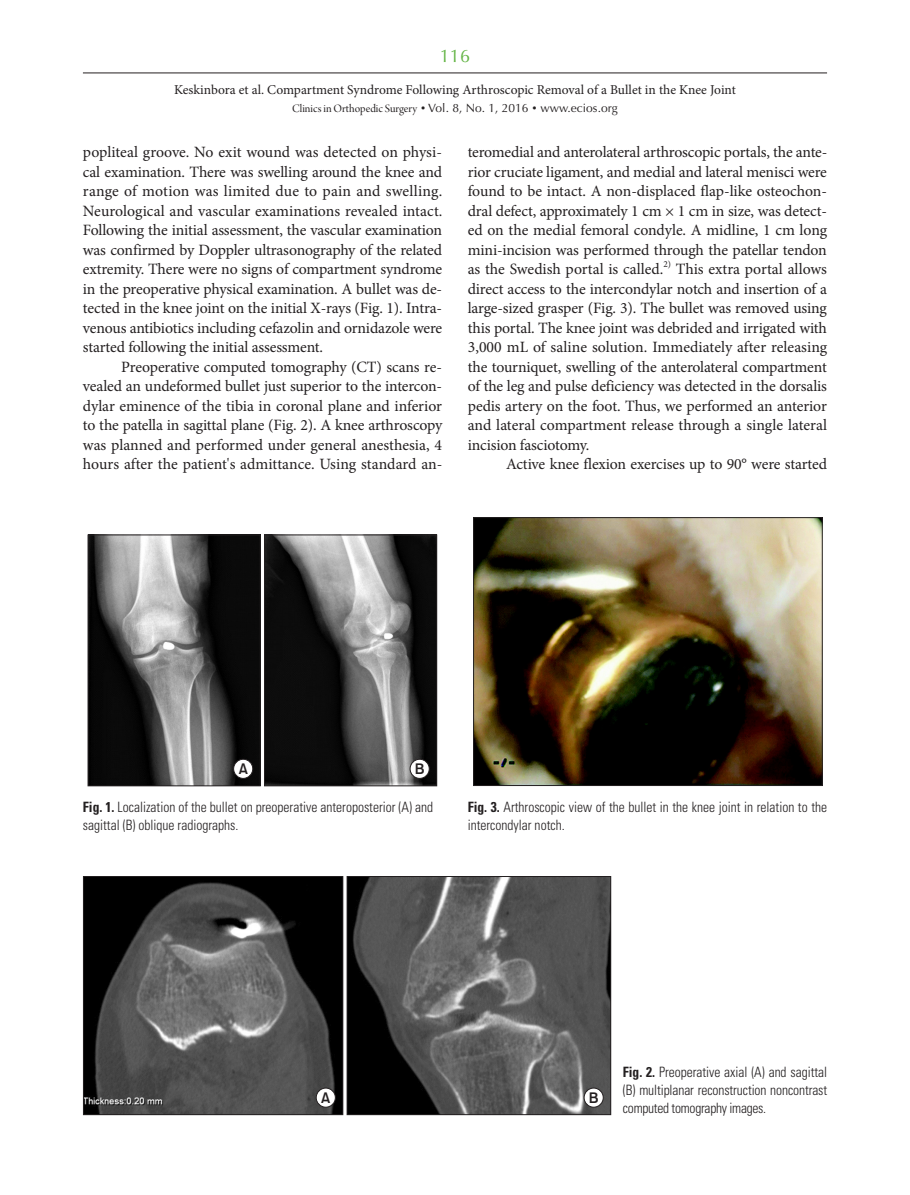
<style>
.page{position:relative;width:910px;height:1195px;background:#fff}
.page>*{position:absolute;margin:0;border:0;box-sizing:border-box;transform-origin:0 0}
.t1{font:18px "Optima LT Std";color:#63b445}
.t2{font:15.75px/19.5px "Minion Pro";letter-spacing:-.01em;color:#231f20;text-align:justify}
.t3{font:15px "Gothic 725 BT Bold A";color:#231f20}
.t4{font:300 condensed 14.25px/18px "Univers";color:#231f20;scale:.95 1}
.t5{font:13.5px "Minion Pro";color:#231f20}
.t6{font:12px "Optima LT Std";color:#231f20}
.t7{font:9.15px "Minion Pro";color:#231f20}
.s1{font-family:"Arno Pro Display"}
.s2{font-size:9px}
.s3{font-weight:700}
</style>
<div class="page">
<hr style="left:83px;top:73px;width:744px;height:1px;background:#231f20">
<svg style="left:88px;top:534px;width:349px;height:252px;background:#4f4f4f"></svg>
<img style="left:85px;top:878px;width:256px;height:235px">
<div style="left:83px;top:876px;width:260px;height:239px;border:1px solid #231f20"></div>
<img style="left:349px;top:878px;width:260px;height:235px">
<div style="left:316px;top:1088px;width:19px;height:19px;background:#fff;border-radius:50%"></div>
<div style="left:316px;top:1088px;width:20px;height:19px;border:1px solid #231f20;border-radius:50%"></div>
<div style="left:584px;top:1088px;width:19px;height:19px;background:#fff;border-radius:50%"></div>
<div style="left:584px;top:1088px;width:19px;height:19px;border:1px solid #231f20;border-radius:50%"></div>
<div style="left:347px;top:876px;width:264px;height:239px;border:1px solid #231f20"></div>
<img style="left:475px;top:519px;width:345px;height:265px">
<div style="left:473px;top:517px;width:349px;height:269px;border:1px solid #231f20"></div>
<p class="t1" style="left:440px;top:45px;width:32px">116</p>
<p class="t5" style="left:174px;top:80px;width:563px">Keskinbora et al. Compartment Syndrome Following Arthroscopic Removal of a Bullet in the Knee Joint</p>
<p class="t6" style="left:292px;top:101px;width:327px"><span class="s1">Clinics in Orthopedic Surgery</span> <span class="s2">•</span> Vol. 8, No. 1, 2016 <span class="s2">•</span> www.ecios.org</p>
<p class="t2" style="left:83px;top:142px;width:361px">popliteal groove. No exit wound was detected on physi&shy;cal examination. There was swelling around the knee and range of motion was limited due to pain and swelling.<br>Neurological and vascular examinations revealed intact.<br>Following the initial assessment, the vascular examination was confirmed by Doppler ultrasonography of the related extremity. There were no signs of compartment syndrome in the preoperative physical examination. A bullet was de&shy;tected in the knee joint on the initial X-rays (Fig. 1). Intra&shy;venous antibiotics including cefazolin and ornidazole were started following the initial assessment.</p>
<p class="t2" style="left:83px;top:357px;width:361px;text-indent:38px">Preoperative computed tomography (CT) scans re&shy;vealed an undeformed bullet just superior to the intercon&shy;dylar eminence of the tibia in coronal plane and inferior to the patella in sagittal plane (Fig. 2). A knee arthroscopy was planned and performed under general anesthesia, 4 hours after the patient's admittance. Using standard an-</p>
<p class="t2" style="left:468px;top:142px;width:361px">teromedial and anterolateral arthroscopic portals, the ante&shy;rior cruciate ligament, and medial and lateral menisci were found to be intact. A non-displaced flap-like osteochon&shy;dral defect, approximately 1 cm × 1 cm in size, was detect&shy;ed on the medial femoral condyle. A midline, 1 cm long mini-incision was performed through the patellar tendon as the Swedish portal is called.</p>
<p class="t7" style="left:663px;top:258px;width:9px">2)</p>
<p class="t2" style="left:468px;top:259px;width:361px;text-indent:208px">This extra portal allows direct access to the intercondylar notch and insertion of a large-sized grasper (Fig. 3). The bullet was removed using this portal. The knee joint was debrided and irrigated with 3,000 mL of saline solution. Immediately after releasing the tourniquet, swelling of the anterolateral compartment of the leg and pulse deficiency was detected in the dorsalis pedis artery on the foot. Thus, we performed an anterior and lateral compartment release through a single lateral incision fasciotomy.</p>
<p class="t2" style="left:506px;top:454px;width:323px">Active knee flexion exercises up to 90° were started</p>
<p class="t3" style="left:239px;top:760px;width:11px">A</p>
<p class="t3" style="left:415px;top:760px;width:11px">B</p>
<p class="t4" style="left:83px;top:798px;width:370px"><span class="s3">Fig. 1.</span> Localization of the bullet on preoperative anteroposterior (A) and sagittal (B) oblique radiographs.</p>
<p class="t4" style="left:468px;top:798px;width:380px"><span class="s3">Fig. 3.</span> Arthroscopic view of the bullet in the knee joint in relation to the intercondylar notch.</p>
<p class="t3" style="left:321px;top:1089px;width:11px">A</p>
<p class="t3" style="left:589px;top:1089px;width:11px">B</p>
<p class="t4" style="left:623px;top:1063px;width:217px;text-align:justify"><span class="s3">Fig. 2.</span> Preoperative axial (A) and sagittal (B) multiplanar reconstruction noncontrast computed tomography images.</p>
</div>
